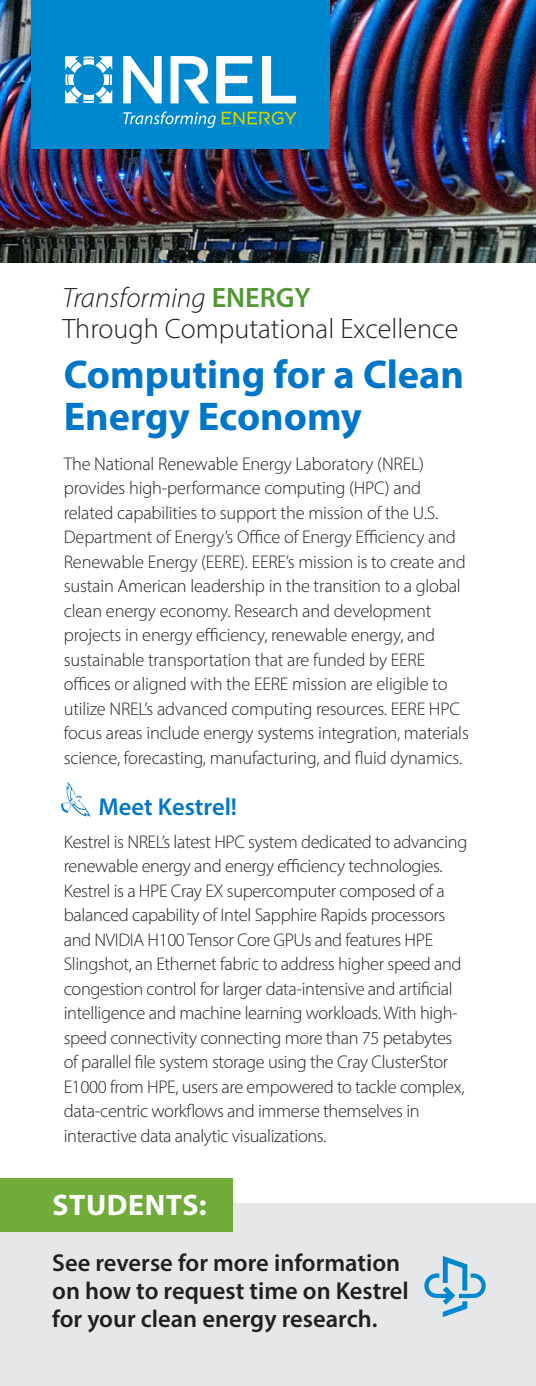
<style>
.page{position:relative;width:536px;height:1386px;background:#fff}
.page>*{position:absolute;margin:0;border:0;box-sizing:border-box;transform-origin:0 0}
.t1{font:700 40.25px/42px "Myriad Pro";color:#0076c8}
.Subhead{font:700 29.75px "Myriad Pro";letter-spacing:.02em;color:#fff}
.Big_title{font:300 28.18px/30.4px "Myriad Pro";color:#231f20}
.Subhead-2{font:600 24.5px/28px "Myriad Pro";color:#231f20}
.Subhead-3{font:600 24.5px "Myriad Pro";color:#0076c8}
.Body_Light_11pt{font:300 18.38px/24.5px "Myriad Pro";letter-spacing:-.02em;color:#231f20}
.s1{font-style:italic}
.s2{font-weight:600;color:#529635}
</style>
<div class="page">
<img style="left:0;top:0;width:536px;height:262px">
<svg style="left:61px;top:782px;width:30px;height:35px"></svg>
<div style="left:0;top:1203px;width:536px;height:183px;background:#e6e7e9"></div>
<div style="left:0;top:1178px;width:232px;height:53px;background:#71ab3a"></div>
<svg style="left:424px;top:1256px;width:62px;height:61px"></svg>
<div style="left:32px;top:0;width:298px;height:149px;background:#0088ce"></div>
<svg style="left:65px;top:56px;width:47px;height:47px"></svg>
<svg style="left:123px;top:56px;width:39px;height:47px"></svg>
<svg style="left:170px;top:56px;width:39px;height:47px"></svg>
<svg style="left:216px;top:56px;width:36px;height:47px"></svg>
<svg style="left:262px;top:56px;width:34px;height:47px"></svg>
<svg style="left:222px;top:112px;width:74px;height:13px"></svg>
<svg style="left:123px;top:112px;width:93px;height:16px"></svg>
<p class="Big_title" style="left:62px;top:282px;width:397px"><span class="s1">Transforming</span> <span class="s2">ENERGY<br></span>Through Computational Excellence</p>
<p class="t1" style="left:64px;top:352px;width:401px">Computing for a Clean<br>Energy Economy</p>
<p class="Body_Light_11pt" style="left:64px;top:451px;width:406px">The National Renewable Energy Laboratory (NREL) provides high-performance computing (HPC) and related capabilities to support the mission of the U.S.<br>Department of Energy’s Office of Energy Efficiency and Renewable Energy (EERE). EERE’s mission is to create and sustain American leadership in the transition to a global clean energy economy. Research and development projects in energy efficiency, renewable energy, and sustainable transportation that are funded by EERE offices or aligned with the EERE mission are eligible to utilize NREL’s advanced computing resources. EERE HPC focus areas include energy systems integration, materials science, forecasting, manufacturing, and fluid dynamics.</p>
<p class="Subhead-3" style="left:98px;top:792px;width:140px">Meet Kestrel!</p>
<p class="Body_Light_11pt" style="left:64px;top:829px;width:405px">Kestrel is NREL’s latest HPC system dedicated to advancing renewable energy and energy efficiency technologies.<br>Kestrel is a HPE Cray EX supercomputer composed of a balanced capability of Intel Sapphire Rapids processors and NVIDIA H100 Tensor Core GPUs and features HPE Slingshot, an Ethernet fabric to address higher speed and congestion control for larger data-intensive and artificial intelligence and machine learning workloads. With high&shy;speed connectivity connecting more than 75 petabytes of parallel file system storage using the Cray ClusterStor E1000 from HPE, users are empowered to tackle complex, data-centric workflows and immerse themselves in interactive data analytic visualizations.</p>
<p class="Subhead" style="left:52px;top:1185px;width:156px">STUDENTS:</p>
<p class="Subhead-2" style="left:52px;top:1248px;width:358px">See reverse for more information on how to request time on Kestrel for your clean energy research.</p>
</div>
